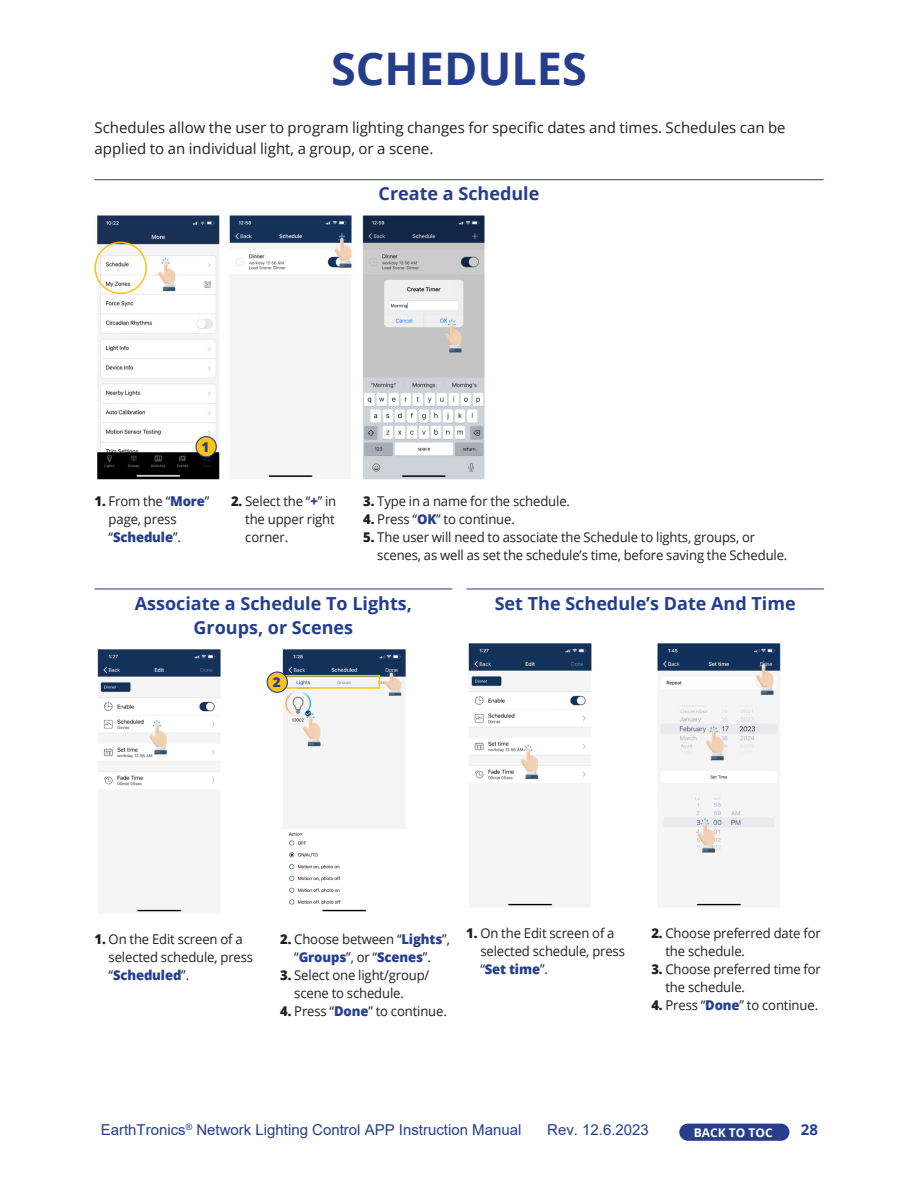
<style>
.page{position:relative;width:918px;height:1188px;background:#fff}
.page>*{position:absolute;margin:0;border:0;box-sizing:border-box;transform-origin:0 0}
.Heading_H1{font:700 45px "Open Sans";color:#243e8c}
.t1{font:700 18px/24px "Open Sans";color:#243e8c;text-align:center}
.Body_11_16{font:15px/21px "Open Sans";color:#231f20}
.t2{font:15px "Arial";color:#253f8e}
.t3{font:700 15px "Open Sans";color:#253f8e}
.Body_11_16-2{font:13.5px/18px "Open Sans";letter-spacing:-.01em;color:#231f20}
.t4{font:800 13.5px "Open Sans";color:#253f8e}
.t5{font:700 12px "Open Sans";color:#fff}
.s1{font-weight:800}
.s2{font-weight:800;color:#253f8e}
</style>
<div class="page">
<div style="left:679px;top:1124px;width:110px;height:17px;background:#253f8e;border-radius:9px"></div>
<hr style="left:94px;top:179px;width:730px;height:1px;background:#243e8c">
<hr style="left:94px;top:589px;width:358px;height:1px;background:#243e8c">
<img style="left:97px;top:215px;width:388px;height:265px">
<img style="left:97px;top:649px;width:124px;height:263px">
<img style="left:282px;top:649px;width:124px;height:263px">
<hr style="left:466px;top:589px;width:358px;height:1px;background:#243e8c">
<img style="left:468px;top:643px;width:124px;height:263px">
<img style="left:657px;top:643px;width:124px;height:264px">
<div style="left:196px;top:437px;width:20px;height:20px;background:#fec210;border-radius:50%"></div>
<div style="left:195px;top:436px;width:22px;height:21px;border:1px solid #253f8e;border-radius:50%"></div>
<div style="left:94px;top:242px;width:53px;height:52px;border:2px solid #fec210;border-radius:50%"></div>
<div style="left:280px;top:675px;width:100px;height:14px;border:2px solid #fec210"></div>
<div style="left:267px;top:672px;width:20px;height:20px;background:#fec210;border-radius:50%"></div>
<div style="left:267px;top:671px;width:21px;height:22px;border:1px solid #253f8e;border-radius:50%"></div>
<p class="Heading_H1" style="left:331px;top:37px;width:257px">SCHEDULES</p>
<p class="Body_11_16" style="left:94px;top:117px;width:693px">Schedules allow the user to program lighting changes for specific dates and times. Schedules can be applied to an individual light, a group, or a scene.</p>
<p class="t4" style="left:202px;top:437px;width:9px">1</p>
<h4 class="t1" style="left:379px;top:181px;width:162px">Create a Schedule</h4>
<p class="Body_11_16-2" style="left:109px;top:492px;width:102px;text-indent:-14px"><span class="s1">1.</span> From the “<span class="s2">More</span>” page, press “<span class="s2">Schedule</span>”.</p>
<p class="Body_11_16-2" style="left:363px;top:492px;width:208px"><span class="s1">3.</span> Type in a name for the schedule.</p>
<p class="Body_11_16-2" style="left:245px;top:492px;width:93px;text-align:justify;text-indent:-14px"><span class="s1">2.</span> Select the “<span class="s2">+</span>” in the upper right corner.</p>
<p class="Body_11_16-2" style="left:363px;top:510px;width:153px"><span class="s1">4.</span> Press “<span class="s2">OK</span>” to continue.</p>
<p class="Body_11_16-2" style="left:377px;top:528px;width:412px;text-indent:-14px"><span class="s1">5.</span> The user will need to associate the Schedule to lights, groups, or scenes, as well as set the schedule’s time, before saving the Schedule.</p>
<h4 class="t1" style="left:135px;top:591px;width:279px">Associate a Schedule To Lights,<br>Groups, or Scenes</h4>
<p class="t4" style="left:273px;top:672px;width:9px">2</p>
<h4 class="t1" style="left:495px;top:591px;width:302px">Set The Schedule’s Date And Time</h4>
<p class="Body_11_16-2" style="left:109px;top:930px;width:146px;text-indent:-14px"><span class="s1">1.</span> On the Edit screen of a selected schedule, press “<span class="s2">Scheduled</span>”.</p>
<p class="Body_11_16-2" style="left:280px;top:930px;width:171px;text-align:center"><span class="s1">2.</span> Choose between “<span class="s2">Lights</span>”, “<span class="s2">Groups</span>”, or “<span class="s2">Scenes</span>”.</p>
<p class="Body_11_16-2" style="left:294px;top:966px;width:137px;text-indent:-14px"><span class="s1">3.</span> Select one light/group/ scene to schedule.</p>
<p class="Body_11_16-2" style="left:280px;top:1002px;width:168px"><span class="s1">4.</span> Press “<span class="s2">Done</span>” to continue.</p>
<p class="Body_11_16-2" style="left:480px;top:924px;width:146px;text-indent:-14px"><span class="s1">1.</span> On the Edit screen of a selected schedule, press “<span class="s2">Set time</span>”.</p>
<p class="Body_11_16-2" style="left:666px;top:924px;width:157px;text-indent:-14px"><span class="s1">2.</span> Choose preferred date for the schedule.</p>
<p class="Body_11_16-2" style="left:666px;top:960px;width:157px;text-indent:-14px"><span class="s1">3.</span> Choose preferred time for the schedule.</p>
<p class="Body_11_16-2" style="left:651px;top:996px;width:168px"><span class="s1">4.</span> Press “<span class="s2">Done</span>” to continue.</p>
<p class="t2" style="left:101px;top:1120px;width:422px">EarthTronics<sup>®</sup> Network Lighting Control APP Instruction Manual</p>
<p class="t2" style="left:547px;top:1120px;width:103px">Rev. 12.6.2023</p>
<p class="t5" style="left:694px;top:1124px;width:80px">BACK TO TOC</p>
<p class="t3" style="left:801px;top:1119px;width:19px">28</p>
</div>
